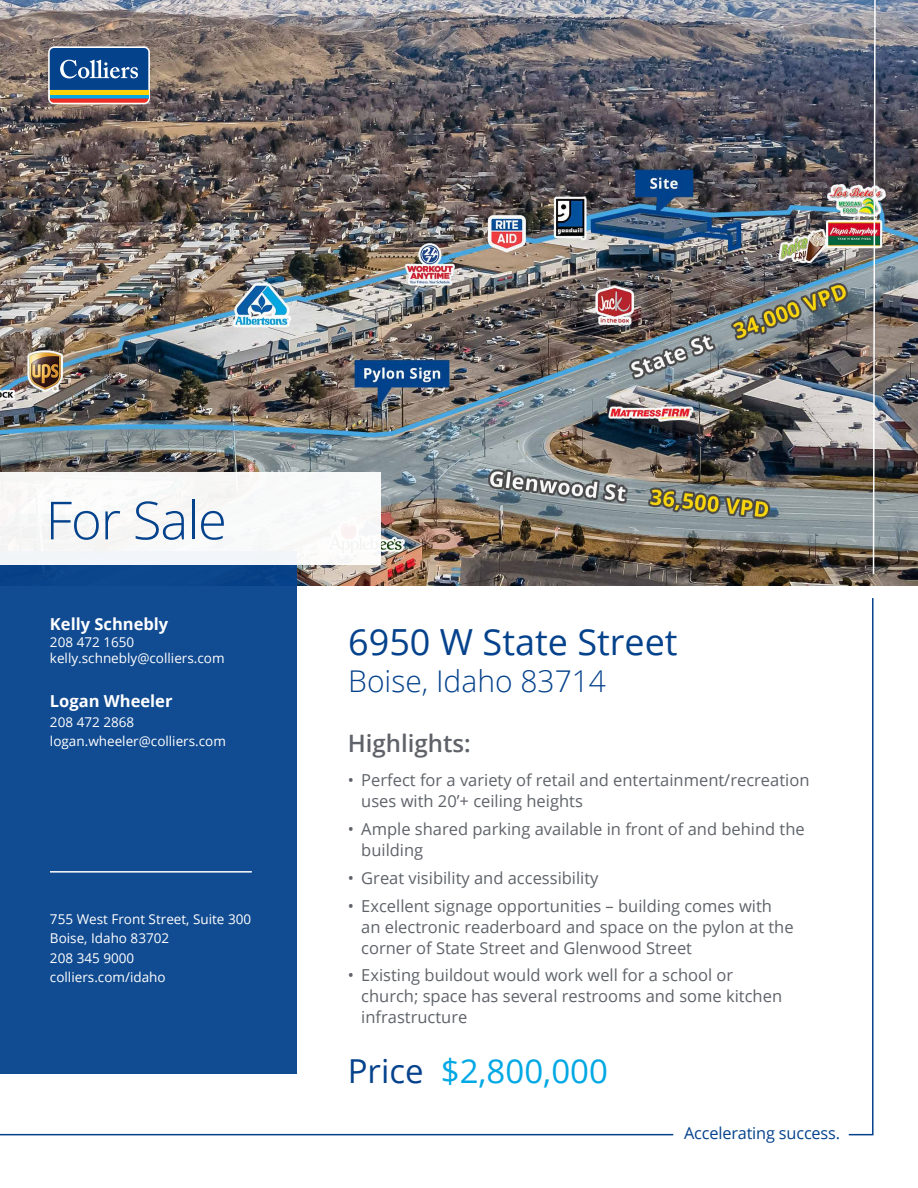
<style>
.page{position:relative;width:918px;height:1188px;background:#fff}
.page>*{position:absolute;margin:0;border:0;box-sizing:border-box;transform-origin:0 0}
.t1{font:300 52.5px "Open Sans";letter-spacing:-.02em;color:#05428c}
.t2{font:36px "Open Sans";color:#05428c}
.t3{font:33px "Open Sans";color:#00a8e4}
.t4{font:300 30px "Open Sans";color:#05428c}
.t5{font:600 24px "Open Sans";color:#5f6369}
.t6{font:16.5px/21px "Open Sans";color:#5f6369}
.t7{font:700 16.5px "Open Sans";color:#fff}
.t8{font:16.35px "Open Sans";letter-spacing:-.01em;color:#05428c}
.Email{font:13.5px/19.5px "Open Sans";color:#fff}
.Agents_Info{font:13.5px "Open Sans";color:#fff}
.s1{color:#05428c}
</style>
<div class="page">
<img style="left:0;top:0;width:918px;height:585px">
<img style="left:872px;top:0;width:5px;height:575px">
<svg style="left:848px;top:598px;width:26px;height:538px"></svg>
<hr style="left:0;top:1134px;width:673px;height:1px;background:#05428c">
<div style="left:0;top:551px;width:297px;height:523px;background:#114b91"></div>
<div style="left:0;top:472px;width:381px;height:93px;background:#f8f8f9"></div>
<svg style="left:48px;top:46px;width:102px;height:58px"></svg>
<svg style="left:50px;top:94px;width:98px;height:4px"></svg>
<hr style="left:50px;top:90px;width:98px;height:4px;background:#fed503">
<svg style="left:50px;top:98px;width:98px;height:5px"></svg>
<svg style="left:50px;top:48px;width:98px;height:42px;background:#205698"></svg>
<hr style="left:50px;top:871px;width:202px;height:2px;background:#fff">
<p class="t1" style="left:46px;top:484px;width:183px">For Sale</p>
<p class="t7" style="left:50px;top:613px;width:120px">Kelly Schnebly</p>
<p class="Agents_Info" style="left:50px;top:633px;width:86px">208 472 1650</p>
<p class="Email" style="left:50px;top:648px;width:176px">kelly.schnebly@colliers.com</p>
<p class="t7" style="left:50px;top:690px;width:124px">Logan Wheeler</p>
<p class="Email" style="left:50px;top:712px;width:86px">208 472 2868</p>
<p class="Email" style="left:50px;top:731px;width:177px">logan.wheeler@colliers.com</p>
<p class="Email" style="left:50px;top:909px;width:203px">755 West Front Street, Suite 300<br>Boise, Idaho 83702</p>
<p class="Email" style="left:50px;top:948px;width:86px">208 345 9000</p>
<p class="Email" style="left:50px;top:967px;width:117px">colliers.com/idaho</p>
<p class="t2" style="left:348px;top:617px;width:331px">6950 W State Street</p>
<p class="t4" style="left:348px;top:661px;width:259px">Boise, Idaho 83714</p>
<p class="t5" style="left:348px;top:727px;width:124px">Highlights:</p>
<p class="t6" style="left:361px;top:769px;width:450px;text-indent:-14px">• Perfect for a variety of retail and entertainment/recreation uses with 20’+ ceiling heights</p>
<p class="t6" style="left:361px;top:818px;width:445px;text-indent:-14px">• Ample shared parking available in front of and behind the building</p>
<p class="t6" style="left:348px;top:867px;width:252px">• Great visibility and accessibility</p>
<p class="t6" style="left:361px;top:895px;width:434px;text-indent:-14px">• Excellent signage opportunities – building comes with an electronic readerboard and space on the pylon at the corner of State Street and Glenwood Street</p>
<p class="t6" style="left:361px;top:964px;width:422px;text-indent:-14px">• Existing buildout would work well for a school or church; space has several restrooms and some kitchen infrastructure</p>
<p class="t3" style="left:348px;top:1049px;width:262px"><span class="s1">Price</span> $2,800,000</p>
<p class="t8" style="left:684px;top:1122px;width:158px">Accelerating success.</p>
</div>
